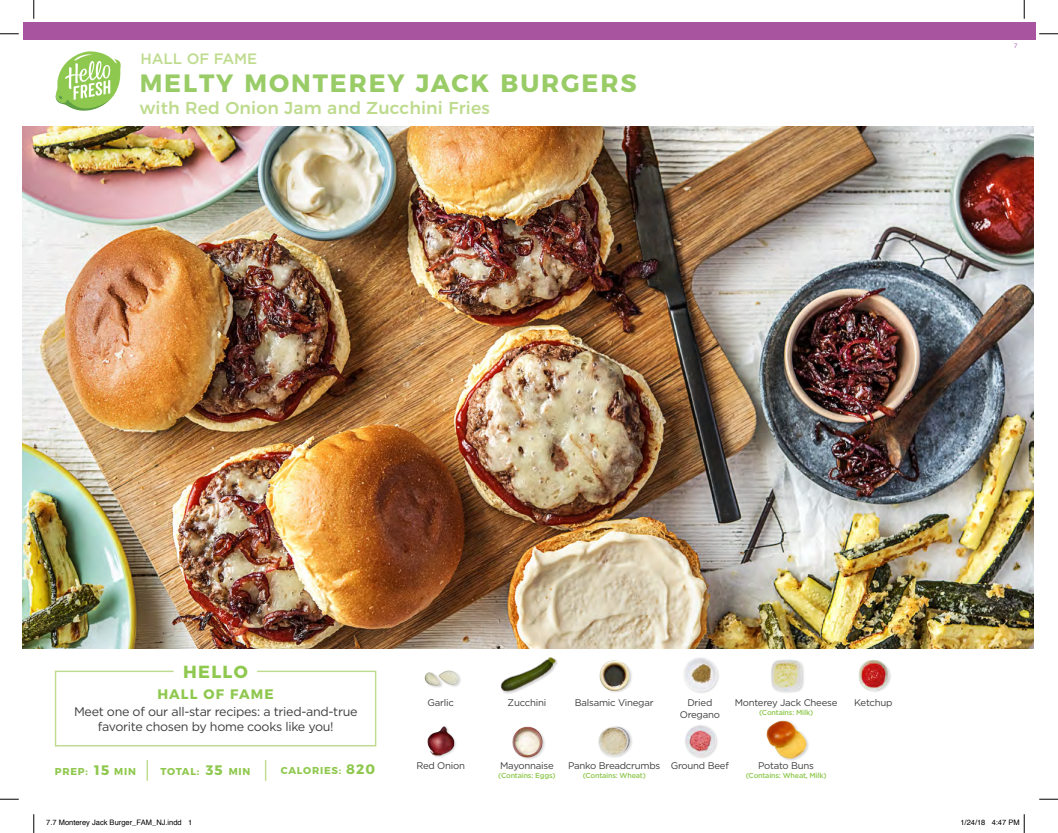
<style>
.page{position:relative;width:1058px;height:833px;background:#fff}
.page>*{position:absolute;margin:0;border:0;box-sizing:border-box;transform-origin:0 0}
.t1{font:700 25px "Montserrat";letter-spacing:.075em;color:#9c6}
.t2{font:700 17.5px "Montserrat";letter-spacing:.075em;color:#8fc84e}
.t3{font:500 17.25px "Montserrat";letter-spacing:.01em;color:#bedb8e}
.t4{font:500 15px "Gotham";color:#bedb8e}
.t5{font:700 13.75px "Montserrat";letter-spacing:.075em;color:#8fc84e}
.t6{font:12.5px/15px "Gotham";letter-spacing:-.025em;color:#3e3e3f;text-align:center}
.t7{font:700 10px "Montserrat";letter-spacing:.075em;color:#8fc84e}
.t8{font:9.62px/12px "Gotham";letter-spacing:-.025em;color:#3e3e3f;text-align:center}
.t9{font:7.5px "Helvetica";color:#000}
.t10{font:500 7.25px "Gotham";letter-spacing:-.025em;color:#8fc84e}
.t11{font:6.25px "Gotham";color:#a8549f}
</style>
<div class="page">
<div style="left:23px;top:23px;width:1012px;height:17px;background:#a8549f"></div>
<img style="left:23px;top:126px;width:1010px;height:522px">
<svg style="left:54px;top:670px;width:323px;height:77px"></svg>
<img style="left:424px;top:670px;width:37px;height:18px">
<img style="left:427px;top:726px;width:29px;height:31px">
<img style="left:599px;top:660px;width:33px;height:32px">
<img style="left:598px;top:726px;width:34px;height:32px">
<img style="left:500px;top:657px;width:57px;height:37px">
<img style="left:512px;top:726px;width:33px;height:33px">
<img style="left:684px;top:657px;width:35px;height:36px">
<div style="left:684px;top:724px;width:35px;height:35px;background:#231f20;opacity:.2"></div>
<img style="left:684px;top:724px;width:35px;height:33px">
<img style="left:771px;top:659px;width:33px;height:34px">
<div style="left:766px;top:720px;width:43px;height:41px;background:#231f20;opacity:.2"></div>
<img style="left:766px;top:720px;width:40px;height:38px">
<img style="left:858px;top:660px;width:33px;height:32px">
<hr style="left:146px;top:760px;width:2px;height:20px;background:#bedb8e">
<svg style="left:265px;top:760px;width:1px;height:20px"></svg>
<svg style="left:55px;top:51px;width:66px;height:60px"></svg>
<svg style="left:0;top:33px;width:19px;height:2px"></svg>
<svg style="left:1039px;top:33px;width:19px;height:2px"></svg>
<svg style="left:0;top:798px;width:19px;height:2px"></svg>
<svg style="left:1039px;top:798px;width:19px;height:2px"></svg>
<svg style="left:33px;top:0;width:2px;height:19px"></svg>
<svg style="left:33px;top:814px;width:2px;height:19px"></svg>
<svg style="left:1023px;top:0;width:2px;height:19px"></svg>
<svg style="left:1023px;top:814px;width:2px;height:19px"></svg>
<h3 class="t4" style="left:140px;top:49px;width:118px">HALL OF FAME</h3>
<h1 class="t1" style="left:140px;top:63px;width:498px">MELTY MONTEREY JACK BURGERS</h1>
<h3 class="t3" style="left:140px;top:93px;width:351px">with Red Onion Jam and Zucchini Fries</h3>
<p class="t11" style="left:1014px;top:42px;width:5px">7</p>
<h2 class="t2" style="left:183px;top:657px;width:66px">HELLO</h2>
<h3 class="t5" style="left:157px;top:683px;width:118px">HALL OF FAME</h3>
<p class="t6" style="left:74px;top:703px;width:285px">Meet one of our all-star recipes: a tried-and-true favorite chosen by home cooks like you!</p>
<p class="t8" style="left:427px;top:696px;width:28px">Garlic</p>
<p class="t8" style="left:507px;top:696px;width:40px">Zucchini</p>
<p class="t8" style="left:575px;top:696px;width:80px">Balsamic Vinegar</p>
<p class="t8" style="left:680px;top:696px;width:42px">Dried<br>Oregano</p>
<p class="t8" style="left:734px;top:696px;width:104px">Monterey Jack Cheese</p>
<p class="t10" style="left:759px;top:707px;width:55px">(Contains: Milk)</p>
<p class="t8" style="left:854px;top:696px;width:40px">Ketchup</p>
<h3 class="t5" style="left:94px;top:759px;width:16px">15</h3>
<h3 class="t5" style="left:206px;top:759px;width:18px">35</h3>
<h3 class="t5" style="left:346px;top:758px;width:30px">820</h3>
<p class="t7" style="left:55px;top:763px;width:35px">PREP:</p>
<p class="t7" style="left:114px;top:763px;width:23px">MIN</p>
<p class="t7" style="left:161px;top:763px;width:40px">TOTAL:</p>
<p class="t7" style="left:229px;top:763px;width:23px">MIN</p>
<p class="t7" style="left:281px;top:762px;width:62px">CALORIES:</p>
<p class="t8" style="left:416px;top:759px;width:50px">Red Onion</p>
<p class="t8" style="left:500px;top:759px;width:55px">Mayonnaise</p>
<p class="t8" style="left:568px;top:759px;width:94px">Panko Breadcrumbs</p>
<p class="t8" style="left:671px;top:759px;width:59px">Ground Beef</p>
<p class="t8" style="left:758px;top:759px;width:57px">Potato Buns</p>
<p class="t10" style="left:498px;top:771px;width:59px">(Contains: Eggs)</p>
<p class="t10" style="left:582px;top:771px;width:65px">(Contains: Wheat)</p>
<p class="t10" style="left:745px;top:771px;width:82px">(Contains: Wheat, Milk)</p>
<p class="t9" style="left:46px;top:817px;width:147px">7.7 Monterey Jack Burger_FAM_NJ.indd 1</p>
<p class="t9" style="left:960px;top:817px;width:61px">1/24/18 4:47 PM</p>
</div>
